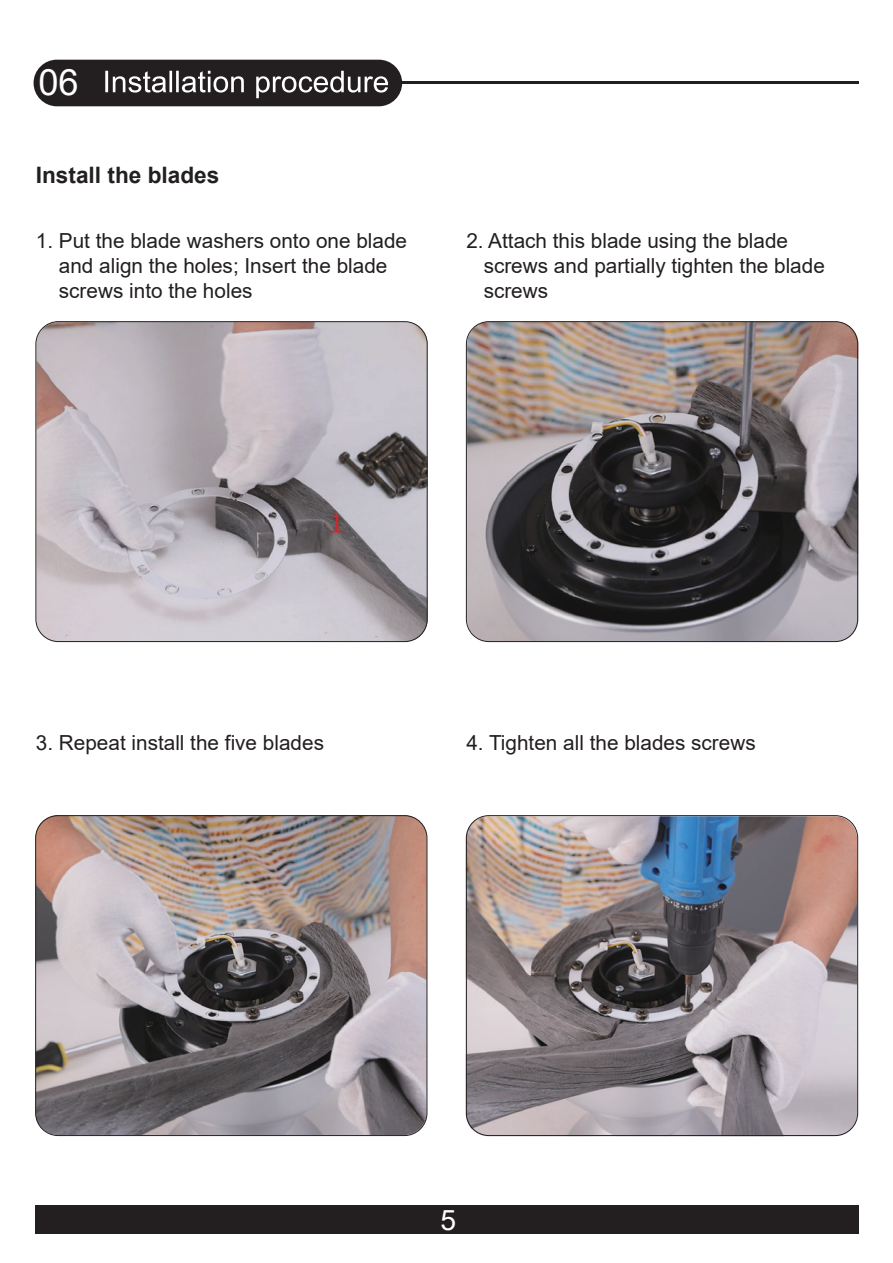
<style>
.page{position:relative;width:893px;height:1263px;background:#fff}
.page>*{position:absolute;margin:0;border:0;box-sizing:border-box;transform-origin:0 0}
.t1{font:36.3px "Arial";color:#fff}
.t2{font:28.2px "Arial";color:#fff}
.t3{font:700 22.65px "Arial";color:#231f20}
.t4{font:20.7px/24.9px "Arial";color:#231f20}
</style>
<div class="page">
<img style="left:466px;top:817px;width:391px;height:319px">
<img style="left:35px;top:815px;width:392px;height:320px">
<img style="left:467px;top:323px;width:391px;height:319px">
<img style="left:37px;top:323px;width:391px;height:319px">
<div style="left:36px;top:1205px;width:823px;height:29px;background:#231f20"></div>
<div style="left:35px;top:321px;width:393px;height:321px;border:1px solid #231f20;border-radius:22px"></div>
<div style="left:466px;top:321px;width:392px;height:321px;border:1px solid #231f20;border-radius:22px"></div>
<div style="left:35px;top:815px;width:392px;height:321px;border:1px solid #231f20;border-radius:22px"></div>
<div style="left:466px;top:815px;width:392px;height:321px;border:1px solid #231f20;border-radius:22px"></div>
<div style="left:34px;top:60px;width:368px;height:46px;background:#231f20;border-radius:23px"></div>
<hr style="left:102px;top:81px;width:757px;height:3px;background:#231f20">
<svg style="left:105px;top:71px;width:283px;height:27px"></svg>
<h1 class="t1" style="left:39px;top:57px;width:42px">06</h1>
<p class="t3" style="left:36px;top:159px;width:185px">Install the blades</p>
<p class="t4" style="left:59px;top:228px;width:350px;text-indent:-23px">1. Put the blade washers onto one blade and align the holes; Insert the blade screws into the holes</p>
<p class="t4" style="left:484px;top:228px;width:343px;text-indent:-17px">2. Attach this blade using the blade screws and partially tighten the blade screws</p>
<p class="t4" style="left:36px;top:730px;width:290px">3. Repeat install the five blades</p>
<p class="t4" style="left:466px;top:730px;width:291px">4. Tighten all the blades screws</p>
<h2 class="t2" style="left:440px;top:1200px;width:17px">5</h2>
</div>
